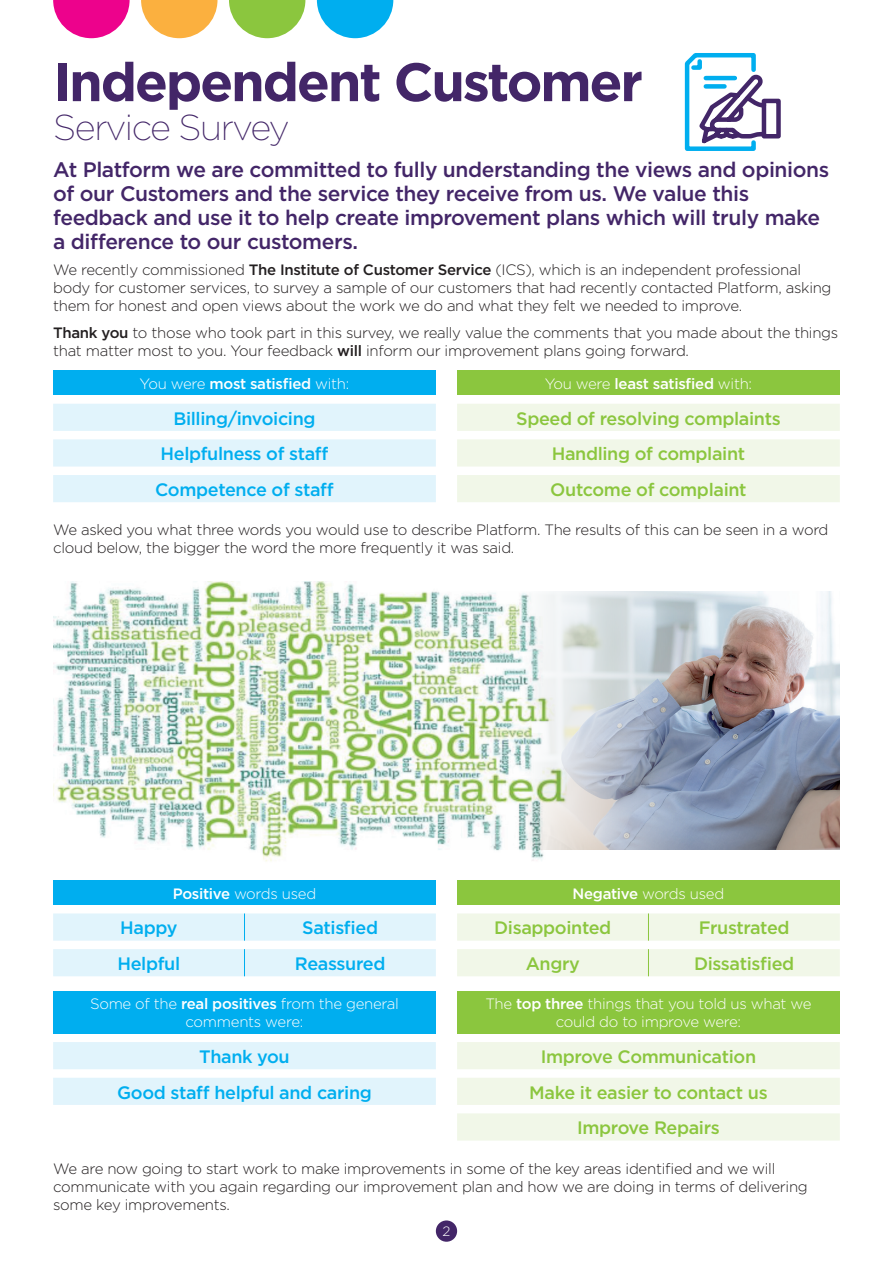
<style>
.page{position:relative;width:893px;height:1263px;background:#fff}
.page>*{position:absolute;margin:0;border:0;box-sizing:border-box;transform-origin:0 0}
.t1{font:700 54px "Gotham";letter-spacing:-.04em;color:#432668}
.t2{font:200 36px "Gotham";letter-spacing:-.04em;color:#432668}
.t3{font:500 21px/24px "Gotham";letter-spacing:-.02em;color:#432668}
.t4{font:500 18px "Gotham";letter-spacing:-.02em;color:#8bc63e}
.t5{font:500 18px "Gotham";letter-spacing:-.02em;color:#00aeef}
.t6{font:300 15px/18px "Gotham";letter-spacing:-.02em;color:#231f20}
.t7{font:300 15px/18px "Gotham";letter-spacing:-.02em;color:#fff;text-align:center}
.t8{font:500 15px "Gotham";letter-spacing:-.02em;color:#fff}
.t9{font:300 13.5px "Gotham";color:#fff}
.s1{font-weight:500}
.s2{font-weight:300}
</style>
<div class="page">
<img style="left:579px;top:591px;width:261px;height:258px">
<img style="left:53px;top:582px;width:526px;height:280px">
<div style="left:53px;top:370px;width:383px;height:25px;background:#00aeef"></div>
<div style="left:457px;top:370px;width:383px;height:25px;background:#8bc63e"></div>
<svg style="left:53px;top:404px;width:383px;height:98px"></svg>
<svg style="left:457px;top:404px;width:383px;height:98px"></svg>
<div style="left:53px;top:880px;width:383px;height:25px;background:#00aeef"></div>
<div style="left:457px;top:880px;width:383px;height:25px;background:#8bc63e"></div>
<svg style="left:457px;top:913px;width:383px;height:63px"></svg>
<svg style="left:53px;top:913px;width:383px;height:63px;background:#e4f5fc"></svg>
<div style="left:53px;top:991px;width:383px;height:42px;background:#00aeef"></div>
<div style="left:457px;top:991px;width:383px;height:42px;background:#8bc63e"></div>
<svg style="left:53px;top:1042px;width:383px;height:63px;background:#e5f5fc"></svg>
<svg style="left:457px;top:1042px;width:383px;height:98px"></svg>
<svg style="left:684px;top:53px;width:97px;height:98px"></svg>
<svg style="left:53px;top:0;width:77px;height:38px"></svg>
<svg style="left:141px;top:0;width:76px;height:38px"></svg>
<svg style="left:229px;top:0;width:76px;height:38px"></svg>
<svg style="left:317px;top:0;width:76px;height:38px"></svg>
<div style="left:436px;top:1220px;width:21px;height:22px;background:#432668;border-radius:50%"></div>
<p class="t1" style="left:53px;top:46px;width:591px">Independent Customer</p>
<p class="t2" style="left:53px;top:105px;width:238px">Service Survey</p>
<p class="t3" style="left:53px;top:157px;width:778px">At Platform we are committed to fully understanding the views and opinions of our Customers and the service they receive from us. We value this feedback and use it to help create improvement plans which will truly make a difference to our customers.</p>
<p class="t6" style="left:53px;top:261px;width:780px">We recently commissioned <span class="s1">The Institute of Customer Service</span> (ICS), which is an independent professional body for customer services, to survey a sample of our customers that had recently contacted Platform, asking them for honest and open views about the work we do and what they felt we needed to improve.</p>
<p class="t6" style="left:53px;top:323px;width:787px"><span class="s1">Thank you</span> to those who took part in this survey, we really value the comments that you made about the things that matter most to you. Your feedback <span class="s1">will</span> inform our improvement plans going forward.</p>
<p class="t8" style="left:140px;top:374px;width:211px"><span class="s2">You were</span> most satisfied <span class="s2">with:</span></p>
<p class="t8" style="left:545px;top:374px;width:209px"><span class="s2">You were</span> least satisfied <span class="s2">with:</span></p>
<p class="t5" style="left:173px;top:406px;width:144px">Billing/invoicing</p>
<p class="t4" style="left:516px;top:406px;width:266px">Speed of resolving complaints</p>
<p class="t5" style="left:161px;top:442px;width:169px">Helpfulness of staff</p>
<p class="t4" style="left:552px;top:442px;width:195px">Handling of complaint</p>
<p class="t5" style="left:155px;top:478px;width:180px">Competence of staff</p>
<p class="t4" style="left:550px;top:478px;width:198px">Outcome of complaint</p>
<p class="t6" style="left:53px;top:521px;width:777px">We asked you what three words you would use to describe Platform. The results of this can be seen in a word cloud below, the bigger the word the more frequently it was said.</p>
<p class="t7" style="left:173px;top:884px;width:145px"><span class="s1">Positive</span> words used</p>
<p class="t7" style="left:573px;top:884px;width:153px"><span class="s1">Negative</span> words used</p>
<p class="t5" style="left:120px;top:916px;width:59px">Happy</p>
<p class="t5" style="left:302px;top:916px;width:77px">Satisfied</p>
<p class="t4" style="left:494px;top:916px;width:119px">Disappointed</p>
<p class="t4" style="left:699px;top:916px;width:92px">Frustrated</p>
<p class="t5" style="left:117px;top:952px;width:64px">Helpful</p>
<p class="t5" style="left:295px;top:952px;width:92px">Reassured</p>
<p class="t4" style="left:526px;top:952px;width:56px">Angry</p>
<p class="t4" style="left:694px;top:952px;width:102px">Dissatisfied</p>
<p class="t7" style="left:90px;top:994px;width:310px">Some of the <span class="s1">real positives</span> from the general comments were:</p>
<p class="t7" style="left:485px;top:994px;width:327px">The <span class="s1">top three</span> things that you told us what we could do to improve were:</p>
<p class="t5" style="left:199px;top:1045px;width:92px">Thank you</p>
<p class="t4" style="left:541px;top:1045px;width:217px">Improve Communication</p>
<p class="t5" style="left:117px;top:1080px;width:256px">Good staff helpful and caring</p>
<p class="t4" style="left:529px;top:1080px;width:240px">Make it easier to contact us</p>
<p class="t4" style="left:577px;top:1116px;width:144px">Improve Repairs</p>
<p class="t6" style="left:53px;top:1159px;width:756px">We are now going to start work to make improvements in some of the key areas identified and we will communicate with you again regarding our improvement plan and how we are doing in terms of delivering some key improvements.</p>
<p class="t9" style="left:442px;top:1223px;width:9px">2</p>
</div>
